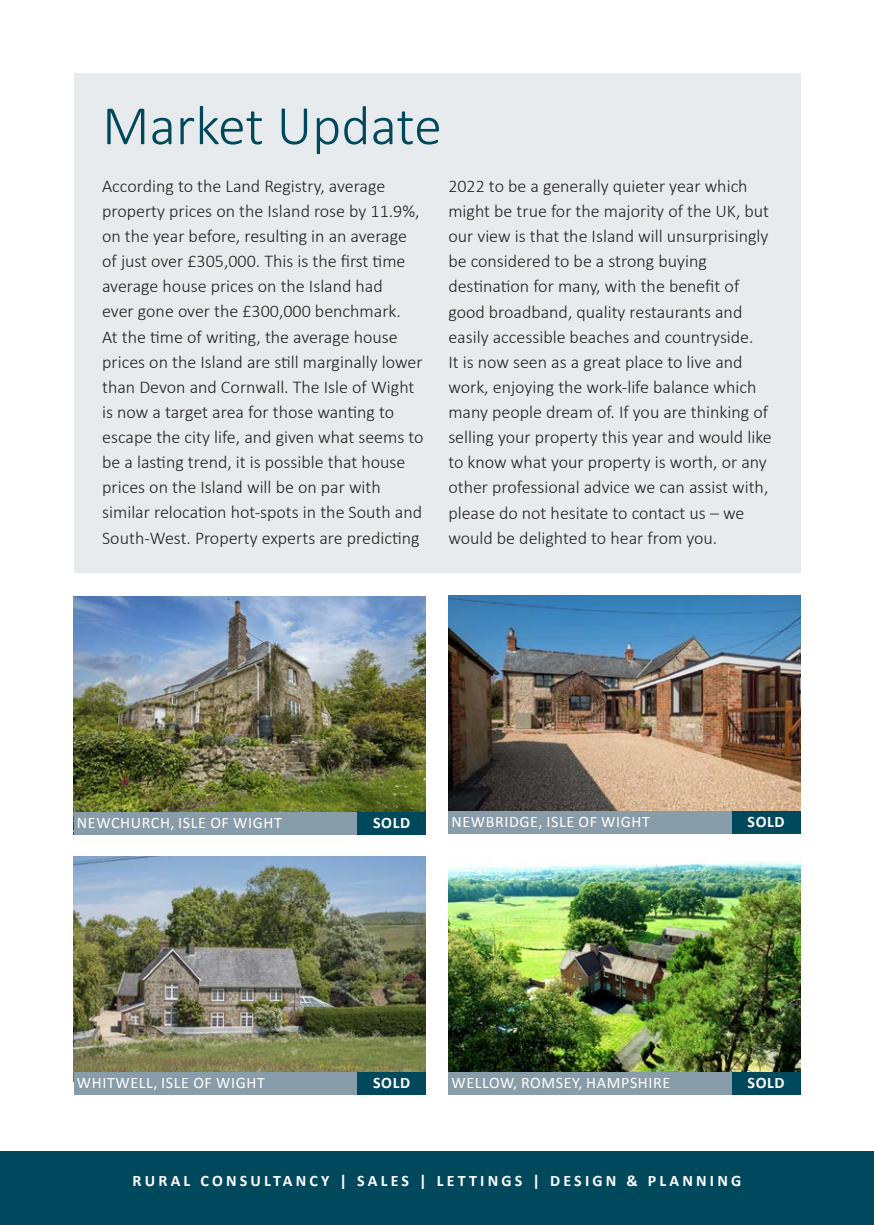
<style>
.page{position:relative;width:874px;height:1225px;background:#fff}
.page>*{position:absolute;margin:0;border:0;box-sizing:border-box;transform-origin:0 0}
.t1{font:300 56px "Calibri";color:#00495d}
.t2{font:300 18px/25.2px "Calibri";color:#231f20}
.t3{font:16px "Calibri";letter-spacing:.04em;color:#fff}
.t4{font:700 16px "Calibri";letter-spacing:.2em;color:#fff}
</style>
<div class="page">
<div style="left:0;top:1151px;width:873px;height:74px;background:#00495d"></div>
<div style="left:74px;top:74px;width:725px;height:499px;background:#e7ebee"></div>
<img style="left:448px;top:595px;width:351px;height:216px">
<div style="left:448px;top:811px;width:351px;height:22px;background:#889ca9"></div>
<div style="left:731px;top:811px;width:68px;height:22px;background:#00495d"></div>
<img style="left:448px;top:861px;width:351px;height:210px">
<div style="left:448px;top:1071px;width:351px;height:23px;background:#889ca9"></div>
<div style="left:731px;top:1071px;width:68px;height:23px;background:#00495d"></div>
<img style="left:74px;top:596px;width:351px;height:215px">
<div style="left:74px;top:811px;width:351px;height:23px;background:#889ca9"></div>
<div style="left:357px;top:811px;width:68px;height:23px;background:#00495d"></div>
<img style="left:74px;top:856px;width:351px;height:215px">
<div style="left:74px;top:1071px;width:351px;height:23px;background:#889ca9"></div>
<div style="left:357px;top:1071px;width:68px;height:23px;background:#00495d"></div>
<h1 class="t1" style="left:102px;top:91px;width:341px">Market Update</h1>
<p class="t2" style="left:102px;top:173px;width:323px">According to the Land Registry, average property prices on the Island rose by 11.9%, on the year before, resulting in an average of just over £305,000. This is the first time average house prices on the Island had<br>ever gone over the £300,000 benchmark.<br>At the time of writing, the average house prices on the Island are still marginally lower than Devon and Cornwall. The Isle of Wight is now a target area for those wanting to escape the city life, and given what seems to be a lasting trend, it is possible that house prices on the Island will be on par with similar relocation hot-spots in the South and South-West. Property experts are predicting</p>
<p class="t2" style="left:448px;top:173px;width:324px">2022 to be a generally quieter year which might be true for the majority of the UK, but our view is that the Island will unsurprisingly be considered to be a strong buying destination for many, with the benefit of good broadband, quality restaurants and easily accessible beaches and countryside.<br>It is now seen as a great place to live and work, enjoying the work-life balance which many people dream of. If you are thinking of selling your property this year and would like to know what your property is worth, or any other professional advice we can assist with, please do not hesitate to contact us – we would be delighted to hear from you.</p>
<p class="t3" style="left:77px;top:811px;width:206px">NEWCHURCH, ISLE OF WIGHT</p>
<p class="t4" style="left:373px;top:811px;width:39px">SOLD</p>
<p class="t3" style="left:451px;top:811px;width:200px">NEWBRIDGE, ISLE OF WIGHT</p>
<p class="t4" style="left:747px;top:810px;width:39px">SOLD</p>
<p class="t3" style="left:77px;top:1071px;width:189px">WHITWELL, ISLE OF WIGHT</p>
<p class="t4" style="left:373px;top:1071px;width:39px">SOLD</p>
<p class="t3" style="left:451px;top:1071px;width:220px">WELLOW, ROMSEY, HAMPSHIRE</p>
<p class="t4" style="left:747px;top:1071px;width:39px">SOLD</p>
<p class="t4" style="left:132px;top:1169px;width:610px">RURAL CONSULTANCY | SALES | LETTINGS | DESIGN &amp; PLANNING</p>
</div>
